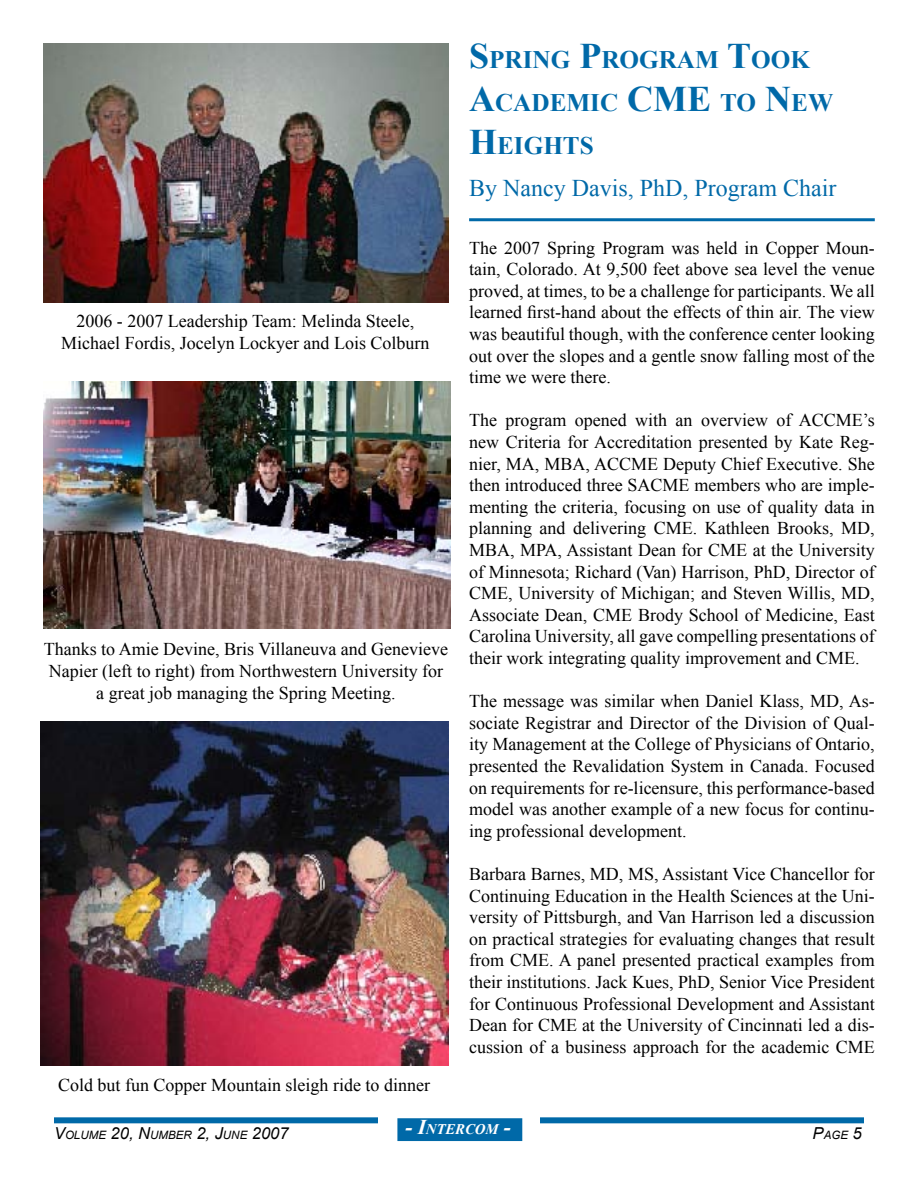
<style>
.page{position:relative;width:918px;height:1188px;background:#fff}
.page>*{position:absolute;margin:0;border:0;box-sizing:border-box;transform-origin:0 0}
.t1{font:700 25.2px/43.2px "Times New Roman";color:#0069a8}
.t2{font:24px "Times New Roman";color:#0069a8}
.t3{font:18px/21.6px "Times New Roman";color:#000;text-align:justify}
.t4{font:italic 700 14.7px "Times New Roman";color:#fff}
.t5{font:italic 11.55px "Arial";color:#000}
.s1{font-size:36px}
.s2{font-size:21px}
.s3{font-size:16.5px}
</style>
<div class="page">
<div style="left:54px;top:1117px;width:324px;height:6px;background:#0069a8"></div>
<div style="left:540px;top:1117px;width:324px;height:6px;background:#0069a8"></div>
<div style="left:398px;top:1119px;width:124px;height:21px;background:#0069a8"></div>
<div style="left:397px;top:1118px;width:125px;height:23px;border:2px solid #0069a8"></div>
<hr style="left:469px;top:218px;width:406px;height:3px;background:#0069a8">
<img style="left:41px;top:722px;width:408px;height:343px">
<img style="left:43px;top:381px;width:408px;height:247px">
<img style="left:43px;top:43px;width:405px;height:260px">
<p class="t3" style="left:61px;top:310px;width:370px;text-align:center">2006 - 2007 Leadership Team: Melinda Steele,<br>Michael Fordis, Jocelyn Lockyer and Lois Colburn</p>
<p class="t3" style="left:44px;top:638px;width:406px;text-align:center">Thanks to Amie Devine, Bris Villaneuva and Genevieve<br>Napier (left to right) from Northwestern University for a great job managing the Spring Meeting.</p>
<p class="t3" style="left:58px;top:1074px;width:373px">Cold but fun Copper Mountain sleigh ride to dinner</p>
<h1 class="t1" style="left:469px;top:37px;width:342px"><span class="s1">S</span>PRING <span class="s1">P</span>ROGRAM <span class="s1">T</span>OOK<br><span class="s1">A</span>CADEMIC <span class="s1">CME</span></h1>
<h1 class="t1" style="left:720px;top:80px;width:114px">TO <span class="s1">N</span>EW</h1>
<h1 class="t1" style="left:469px;top:123px;width:126px"><span class="s1">H</span>EIGHTS</h1>
<h2 class="t2" style="left:469px;top:172px;width:369px">By Nancy Davis, PhD, Program Chair</h2>
<p class="t3" style="left:469px;top:236px;width:407px">The 2007 Spring Program was held in Copper Moun&shy;tain, Colorado. At 9,500 feet above sea level the venue proved, at times, to be a challenge for participants. We all learned first-hand about the effects of thin air. The view was beautiful though, with the conference center looking out over the slopes and a gentle snow falling most of the time we were there.</p>
<p class="t3" style="left:469px;top:409px;width:407px">The program opened with an overview of ACCME’s new Criteria for Accreditation presented by Kate Reg&shy;nier, MA, MBA, ACCME Deputy Chief Executive. She then introduced three SACME members who are imple&shy;menting the criteria, focusing on use of quality data in planning and delivering CME. Kathleen Brooks, MD, MBA, MPA, Assistant Dean for CME at the University of Minnesota; Richard (Van) Harrison, PhD, Director of CME, University of Michigan; and Steven Willis, MD, Associate Dean, CME Brody School of Medicine, East Carolina University, all gave compelling presentations of their work integrating quality improvement and CME.</p>
<p class="t3" style="left:469px;top:690px;width:407px">The message was similar when Daniel Klass, MD, As&shy;sociate Registrar and Director of the Division of Qual&shy;ity Management at the College of Physicians of Ontario, presented the Revalidation System in Canada. Focused on requirements for re-licensure, this performance-based model was another example of a new focus for continu&shy;ing professional development.</p>
<p class="t3" style="left:469px;top:863px;width:407px">Barbara Barnes, MD, MS, Assistant Vice Chancellor for Continuing Education in the Health Sciences at the Uni&shy;versity of Pittsburgh, and Van Harrison led a discussion on practical strategies for evaluating changes that result from CME. A panel presented practical examples from their institutions. Jack Kues, PhD, Senior Vice President for Continuous Professional Development and Assistant Dean for CME at the University of Cincinnati led a dis&shy;cussion of a business approach for the academic CME</p>
<p class="t4" style="left:405px;top:1119px;width:107px"><span class="s2">- I</span>NTERCOM <span class="s2">-</span></p>
<p class="t5" style="left:54px;top:1127px;width:236px"><span class="s3">V</span>OLUME <span class="s3">20, N</span>UMBER <span class="s3">2, J</span>UNE <span class="s3">2007</span></p>
<p class="t5" style="left:813px;top:1127px;width:37px"><span class="s3">P</span>AGE</p>
</div>
